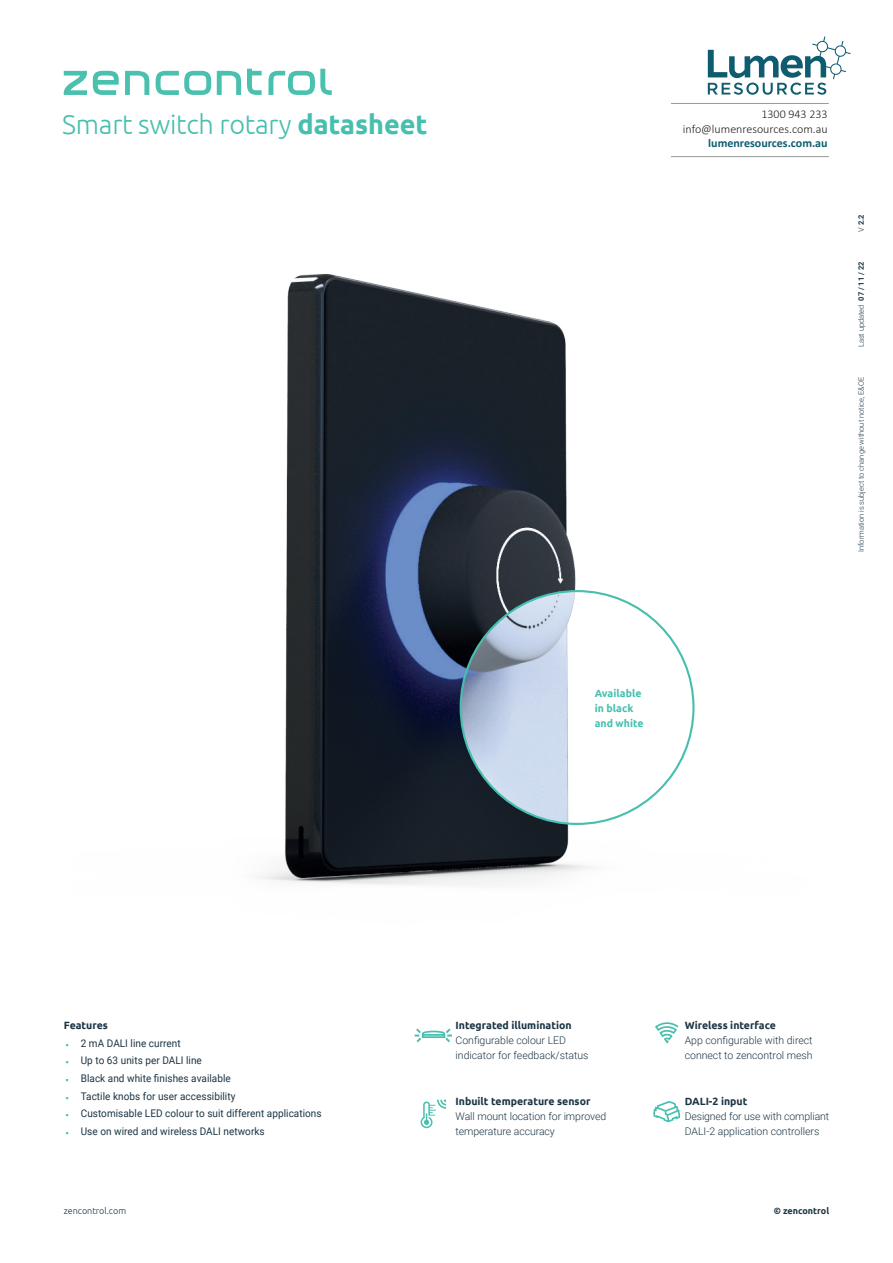
<style>
.page{position:relative;width:893px;height:1263px;background:#fff}
.page>*{position:absolute;margin:0;border:0;box-sizing:border-box;transform-origin:0 0}
.t1{font:300 27px "Ubuntu";letter-spacing:-.01em;color:#47bfae}
.t2{font:300 12px/14.4px "Calibri";color:#231f20;text-align:right}
.t3{font:700 12px "Calibri";color:#0e5c6f}
.t4{font:300 10.5px/15px "Roboto";color:#1b3444}
.t5{font:10.5px "Roboto";letter-spacing:.005em;color:#1b3444;scale:.95 1}
.t6{font:700 10.5px "Ubuntu";color:#1b3444}
.t7{font:700 10.5px/15px "Ubuntu";color:#47bfae}
.t8{font:300 9px "Ubuntu";color:#1b3444}
.t9{font:700 9px "Ubuntu";color:#1b3444}
.t10{font:300 7.5px "Roboto";color:#1b3444}
.t11{font:700 7.5px "Roboto";color:#1b3444}
.s1{font-weight:700}
.s2{font-weight:300}
.s3{font-family:"Minion Pro";font-size:7.5px;color:#47bfae}
</style>
<div class="page">
<svg style="left:125px;top:71px;width:24px;height:24px"></svg>
<svg style="left:217px;top:71px;width:24px;height:24px"></svg>
<svg style="left:64px;top:71px;width:23px;height:24px"></svg>
<svg style="left:247px;top:69px;width:15px;height:26px"></svg>
<svg style="left:156px;top:71px;width:55px;height:24px"></svg>
<svg style="left:268px;top:69px;width:64px;height:26px"></svg>
<svg style="left:93px;top:71px;width:26px;height:24px"></svg>
<img style="left:260px;top:274px;width:429px;height:611px">
<img style="left:461px;top:591px;width:232px;height:233px;border-radius:116px">
<svg style="left:653px;top:1101px;width:27px;height:21px"></svg>
<svg style="left:655px;top:1022px;width:23px;height:21px"></svg>
<svg style="left:421px;top:1100px;width:25px;height:28px"></svg>
<svg style="left:415px;top:1028px;width:37px;height:14px"></svg>
<hr style="left:671px;top:103px;width:158px;height:1px;background:#98999a">
<hr style="left:671px;top:156px;width:158px;height:1px;background:#98999a">
<svg style="left:708px;top:36px;width:142px;height:59px"></svg>
<h1 class="t1" style="left:62px;top:108px;width:367px">Smart switch rotary <span class="s1">datasheet</span></h1>
<p class="t2" style="left:683px;top:107px;width:146px">1300 943 233 info@lumenresources.com.au</p>
<p class="t3" style="left:708px;top:135px;width:121px">lumenresources.com.au</p>
<p class="t11" style="left:856px;top:232px;width:19px;rotate:-90deg"><span class="s2">V</span> 2.2</p>
<p class="t10" style="left:856px;top:347px;width:87px;rotate:-90deg">Last updated <span class="s1">07 / 11 / 22</span></p>
<p class="t10" style="left:856px;top:552px;width:177px;rotate:-90deg">Information is subject to change without notice, E&amp;OE</p>
<p class="t7" style="left:595px;top:686px;width:50px">Available in black and white</p>
<p class="t6" style="left:64px;top:1019px;width:46px">Features</p>
<p class="t5" style="left:66px;top:1035px;width:122px"><span class="s3">■</span> 2 mA DALI line current</p>
<p class="t5" style="left:66px;top:1053px;width:145px"><span class="s3">■</span> Up to 63 units per DALI line</p>
<p class="t5" style="left:66px;top:1071px;width:175px"><span class="s3">■</span> Black and white finishes available</p>
<p class="t5" style="left:66px;top:1088px;width:180px"><span class="s3">■</span> Tactile knobs for user accessibility</p>
<p class="t5" style="left:66px;top:1106px;width:271px"><span class="s3">■</span> Customisable LED colour to suit different applications</p>
<p class="t5" style="left:66px;top:1124px;width:211px"><span class="s3">■</span> Use on wired and wireless DALI networks</p>
<p class="t6" style="left:456px;top:1019px;width:118px">Integrated illumination</p>
<p class="t4" style="left:456px;top:1032px;width:134px">Configurable colour LED indicator for feedback/status</p>
<p class="t6" style="left:456px;top:1095px;width:136px">Inbuilt temperature sensor</p>
<p class="t4" style="left:456px;top:1109px;width:152px">Wall mount location for improved temperature accuracy</p>
<p class="t6" style="left:685px;top:1019px;width:93px">Wireless interface</p>
<p class="t4" style="left:685px;top:1032px;width:129px">App configurable with direct connect to zencontrol mesh</p>
<p class="t6" style="left:685px;top:1095px;width:64px">DALI-2 input</p>
<p class="t4" style="left:685px;top:1108px;width:146px">Designed for use with compliant<br>DALI-2 application controllers</p>
<p class="t8" style="left:64px;top:1206px;width:64px">zencontrol.com</p>
<p class="t9" style="left:774px;top:1206px;width:57px">© zencontrol</p>
</div>
